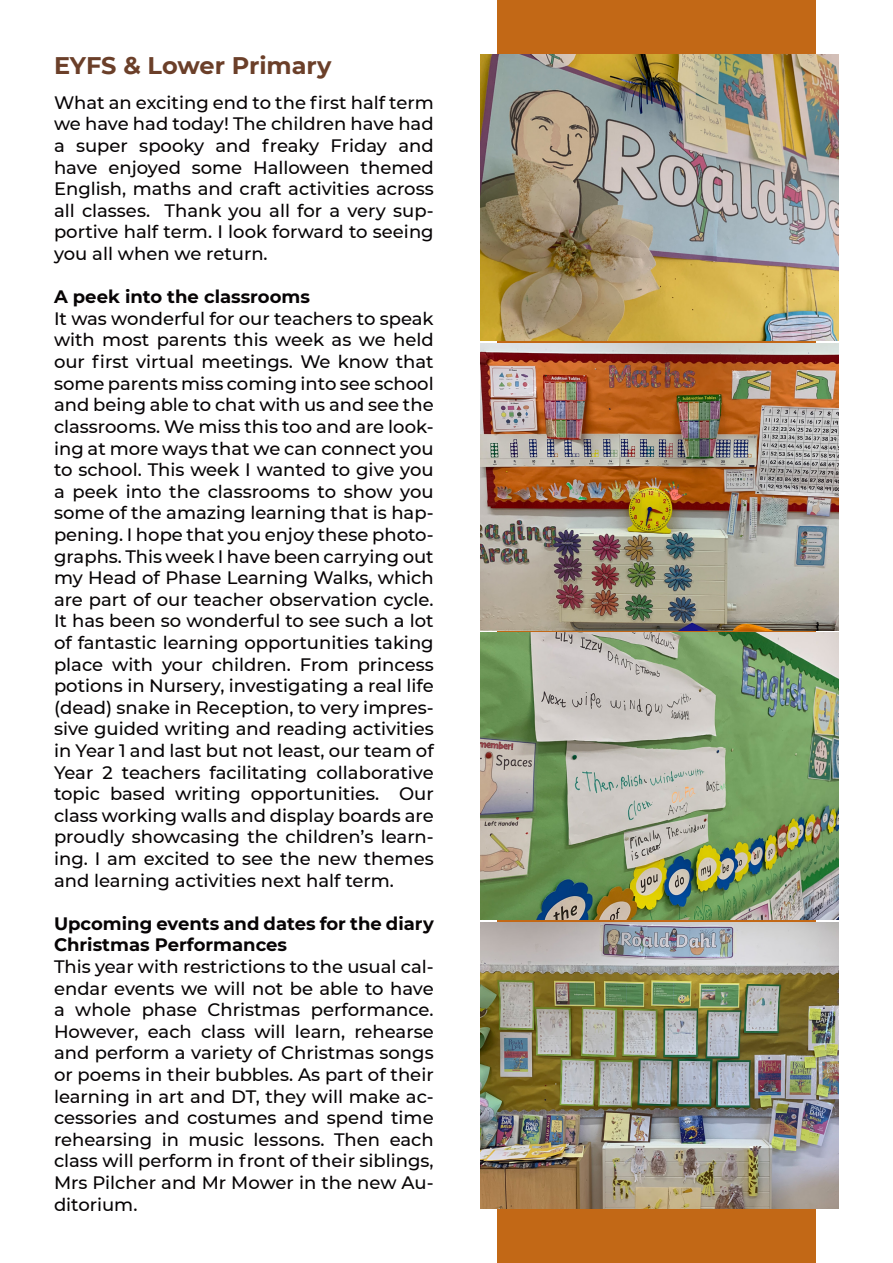
<style>
.page{position:relative;width:893px;height:1263px;background:#fff}
.page>*{position:absolute;margin:0;border:0;box-sizing:border-box;transform-origin:0 0}
.t1{font:700 24px "Montserrat";letter-spacing:-.005em;color:#6b3f29}
.t2{font:500 18px/21.6px "Montserrat";color:#070405;text-align:justify}
.t3{font:700 18px/21.6px "Montserrat";color:#070405}
</style>
<div class="page">
<div style="left:497px;top:0;width:319px;height:1263px;background:#c26816"></div>
<img style="left:480px;top:54px;width:359px;height:287px">
<img style="left:480px;top:343px;width:359px;height:287px">
<img style="left:480px;top:633px;width:359px;height:286px">
<img style="left:480px;top:922px;width:359px;height:287px">
<h1 class="t1" style="left:54px;top:48px;width:279px">EYFS &amp; Lower Primary</h1>
<p class="t2" style="left:54px;top:91px;width:381px">What an exciting end to the first half term we have had today! The children have had a super spooky and freaky Friday and have enjoyed some Halloween themed English, maths and craft activities across all classes. Thank you all for a very sup&shy;portive half term. I look forward to seeing you all when we return.</p>
<p class="t3" style="left:54px;top:285px;width:257px">A peek into the classrooms</p>
<p class="t2" style="left:54px;top:307px;width:381px">It was wonderful for our teachers to speak with most parents this week as we held our first virtual meetings. We know that some parents miss coming into see school and being able to chat with us and see the classrooms. We miss this too and are look&shy;ing at more ways that we can connect you to school. This week I wanted to give you a peek into the classrooms to show you some of the amazing learning that is hap&shy;pening. I hope that you enjoy these photo&shy;graphs. This week I have been carrying out my Head of Phase Learning Walks, which are part of our teacher observation cycle.<br>It has been so wonderful to see such a lot of fantastic learning opportunities taking place with your children. From princess potions in Nursery, investigating a real life (dead) snake in Reception, to very impres&shy;sive guided writing and reading activities in Year 1 and last but not least, our team of Year 2 teachers facilitating collaborative topic based writing opportunities. Our class working walls and display boards are proudly showcasing the children’s learn&shy;ing. I am excited to see the new themes and learning activities next half term.</p>
<p class="t3" style="left:54px;top:912px;width:381px">Upcoming events and dates for the diary<br>Christmas Performances</p>
<p class="t2" style="left:54px;top:955px;width:381px">This year with restrictions to the usual cal&shy;endar events we will not be able to have a whole phase Christmas performance.<br>However, each class will learn, rehearse and perform a variety of Christmas songs or poems in their bubbles. As part of their learning in art and DT, they will make ac&shy;cessories and costumes and spend time rehearsing in music lessons. Then each class will perform in front of their siblings, Mrs Pilcher and Mr Mower in the new Au&shy;ditorium.</p>
</div>
